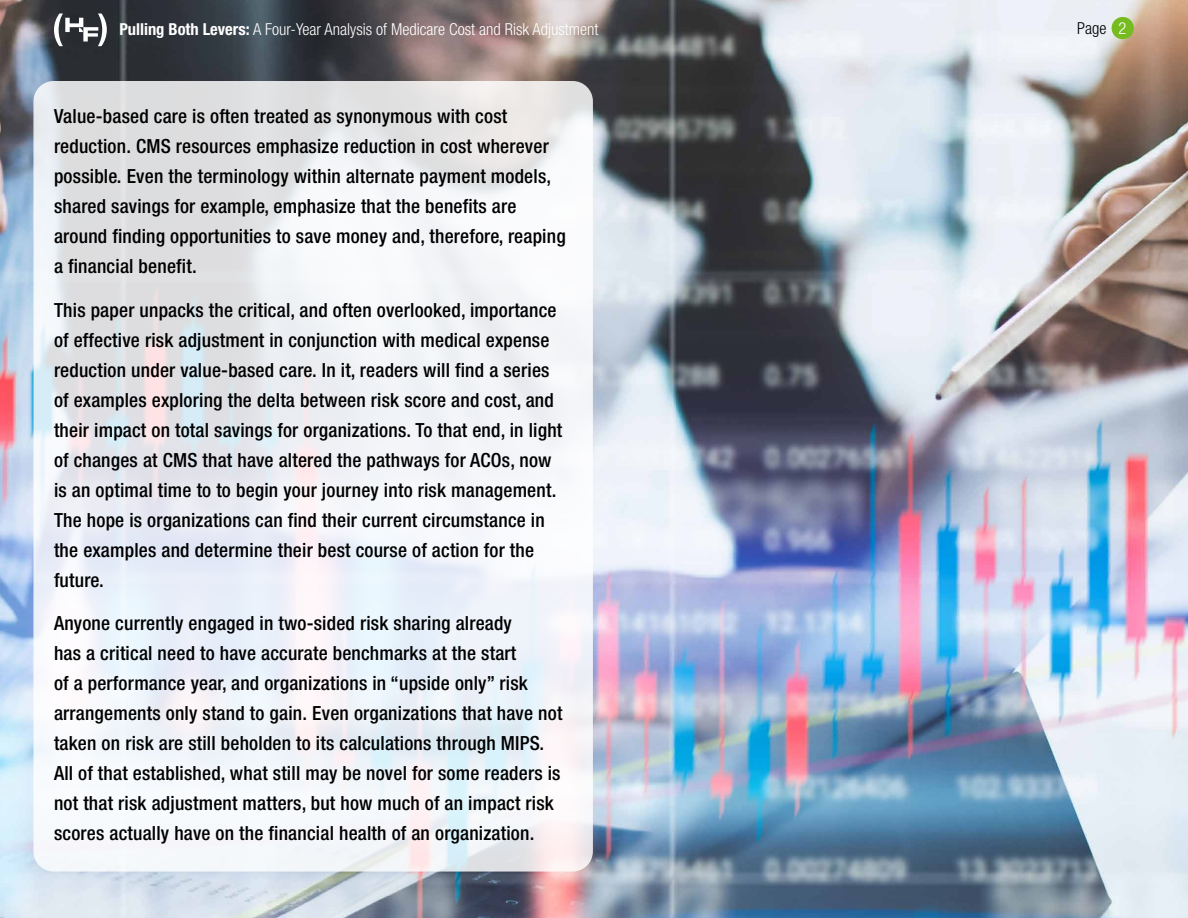
<style>
.page{position:relative;width:1188px;height:918px;background:#fff}
.page>*{position:absolute;margin:0;border:0;box-sizing:border-box;transform-origin:0 0}
.t1{font:500 condensed 19.5px/30px "Helvetica Neue";letter-spacing:.01em;color:#000}
.t2{font:300 condensed 16.5px "Helvetica Neue";color:#fff}
.t3{font:300 condensed 16.5px "Helvetica Neue";color:#000}
.s1{font-weight:700}
.s2{color:#fff}
</style>
<div class="page">
<img style="left:0;top:0;width:1188px;height:918px">
<div style="left:1112px;top:17px;width:22px;height:22px;background:#76bc21;border-radius:50%"></div>
<svg style="left:54px;top:14px;width:53px;height:32px"></svg>
<svg style="left:33px;top:81px;width:560px;height:791px;fill:#eef1f8"></svg>
<p class="t2" style="left:119px;top:20px;width:481px"><span class="s1">Pulling Both Levers:</span> A Four-Year Analysis of Medicare Cost and Risk Adjustment</p>
<p class="t3" style="left:1077px;top:18px;width:51px">Page <span class="s2">2</span></p>
<p class="t1" style="left:54px;top:101px;width:513px">Value-based care is often treated as synonymous with cost reduction. CMS resources emphasize reduction in cost wherever possible. Even the terminology within alternate payment models, shared savings for example, emphasize that the benefits are around finding opportunities to save money and, therefore, reaping a financial benefit.</p>
<p class="t1" style="left:54px;top:295px;width:510px">This paper unpacks the critical, and often overlooked, importance of effective risk adjustment in conjunction with medical expense reduction under value-based care. In it, readers will find a series of examples exploring the delta between risk score and cost, and their impact on total savings for organizations. To that end, in light of changes at CMS that have altered the pathways for ACOs, now is an optimal time to to begin your journey into risk management.<br>The hope is organizations can find their current circumstance in the examples and determine their best course of action for the future.</p>
<p class="t1" style="left:54px;top:608px;width:510px">Anyone currently engaged in two-sided risk sharing already<br>has a critical need to have accurate benchmarks at the start<br>of a performance year, and organizations in “upside only” risk arrangements only stand to gain. Even organizations that have not taken on risk are still beholden to its calculations through MIPS.<br>All of that established, what still may be novel for some readers is not that risk adjustment matters, but how much of an impact risk scores actually have on the financial health of an organization.</p>
</div>
